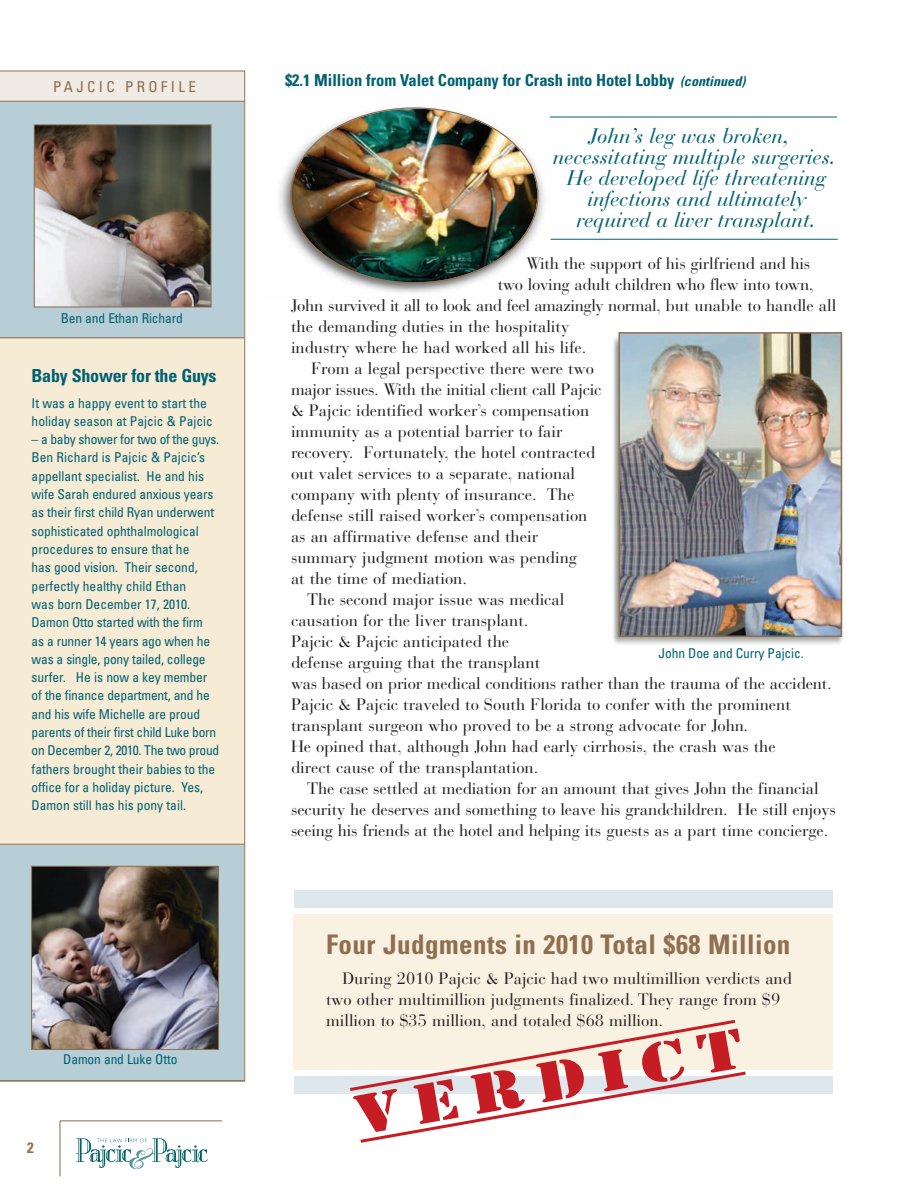
<style>
.page{position:relative;width:918px;height:1188px;background:#fff}
.page>*{position:absolute;margin:0;border:0;box-sizing:border-box;transform-origin:0 0}
.t1{font:58.8px "Stencil";color:#c51d23;scale:1.3 1}
.t2{font:700 condensed 27px "Univers";letter-spacing:.02em;color:#906e4f}
.t3{font:italic 21px/21px "Bauer Bodoni";letter-spacing:-.01em;color:#006071;text-align:center}
.t4{font:700 condensed 18px "Univers";letter-spacing:-.015em;color:#006071}
.t5{font:16.5px/21px "Bauer Bodoni";color:#231f20}
.t6{font:16.5px "Bauer Bodoni";letter-spacing:-.02em;color:#231f20}
.t7{font:700 condensed 16.5px "Univers";letter-spacing:-.005em;color:#006071}
.t8{font:condensed 15px "Univers";letter-spacing:.22em;color:#906e4f}
.t9{font:700 condensed 15px "Univers";color:#906e4f}
.t10{font:condensed 13.5px/18.3px "Univers";letter-spacing:-.01em;color:#006071}
.s1{color:#fff}
.s2{font-style:italic;font-size:13.5px}
</style>
<div class="page">
<img style="left:279px;top:116px;width:275px;height:177px">
<img style="left:613px;top:332px;width:230px;height:312px">
<svg style="left:76px;top:1138px;width:132px;height:31px"></svg>
<hr style="left:59px;top:1121px;width:2px;height:55px;background:#906e4f">
<hr style="left:60px;top:1120px;width:162px;height:1px;background:#906e4f">
<div style="left:293px;top:914px;width:539px;height:155px;background:#f9f2e2"></div>
<div style="left:294px;top:1076px;width:538px;height:18px;background:#dee7eb"></div>
<div style="left:294px;top:890px;width:538px;height:18px;background:#dee7eb"></div>
<img style="left:621px;top:335px;width:218px;height:299px">
<div style="left:618px;top:332px;width:224px;height:305px;border:2px solid #906e4f"></div>
<img style="left:290px;top:107px;width:248px;height:177px">
<svg style="left:347px;top:1019px;width:402px;height:124px"></svg>
<svg style="left:0;top:70px;width:245px;height:1011px;background:#c4c1b6"></svg>
<hr style="left:550px;top:117px;width:287px;height:1px;background:#006071">
<hr style="left:551px;top:239px;width:287px;height:1px;background:#006071">
<p class="t8" style="left:53px;top:81px;width:144px">PAJCIC PROFILE</p>
<p class="t10" style="left:61px;top:310px;width:124px">Ben and Ethan Richard</p>
<p class="t4" style="left:32px;top:369px;width:187px">Baby Shower for the Guys</p>
<p class="t10" style="left:32px;top:395px;width:183px">It was a happy event to start the holiday season at Pajcic &amp; Pajcic</p>
<p class="t10" style="left:32px;top:431px;width:189px">– a baby shower for two of the guys.<br>Ben Richard is Pajcic &amp; Pajcic’s appellant specialist. He and his wife Sarah endured anxious years as their first child Ryan underwent sophisticated ophthalmological procedures to ensure that he<br>has good vision. Their second, perfectly healthy child Ethan<br>was born December 17, 2010.<br>Damon Otto started with the firm<br>as a runner 14 years ago when he was a single, pony tailed, college surfer. He is now a key member of the finance department, and he and his wife Michelle are proud parents of their first child Luke born on December 2, 2010. The two proud fathers brought their babies to the office for a holiday picture. Yes,<br>Damon still has his pony tail.</p>
<p class="t10" style="left:63px;top:1051px;width:116px">Damon and Luke Otto</p>
<p class="t9" style="left:27px;top:1142px;width:16px">2<span class="s1">2</span></p>
<p class="t7" style="left:285px;top:74px;width:462px">$2.1 Million from Valet Company for Crash into Hotel Lobby <span class="s2">(continued)</span></p>
<p class="t3" style="left:553px;top:128px;width:285px">John’s leg was broken, necessitating multiple surgeries.<br>He developed life threatening infections and ultimately required a liver transplant.</p>
<p class="t5" style="left:526px;top:255px;width:286px">With the support of his girlfriend and his</p>
<p class="t5" style="left:498px;top:276px;width:317px">two loving adult children who flew into town,</p>
<p class="t6" style="left:291px;top:299px;width:547px">John survived it all to look and feel amazingly normal, but unable to handle all</p>
<p class="t5" style="left:291px;top:318px;width:280px">the demanding duties in the hospitality</p>
<p class="t5" style="left:291px;top:339px;width:297px">industry where he had worked all his life.</p>
<p class="t5" style="left:311px;top:360px;width:284px">From a legal perspective there were two</p>
<p class="t5" style="left:291px;top:381px;width:312px">major issues. With the initial client call Pajcic</p>
<p class="t5" style="left:291px;top:402px;width:300px">&amp; Pajcic identified worker’s compensation</p>
<p class="t5" style="left:291px;top:423px;width:273px">immunity as a potential barrier to fair</p>
<p class="t5" style="left:291px;top:444px;width:306px">recovery. Fortunately, the hotel contracted</p>
<p class="t5" style="left:291px;top:465px;width:286px">out valet services to a separate, national</p>
<p class="t5" style="left:291px;top:486px;width:285px">company with plenty of insurance. The</p>
<p class="t5" style="left:291px;top:507px;width:298px">defense still raised worker’s compensation</p>
<p class="t5" style="left:291px;top:528px;width:249px">as an affirmative defense and their</p>
<p class="t5" style="left:291px;top:549px;width:288px">summary judgment motion was pending</p>
<p class="t5" style="left:291px;top:570px;width:178px">at the time of mediation.</p>
<p class="t5" style="left:307px;top:591px;width:259px">The second major issue was medical</p>
<p class="t5" style="left:291px;top:612px;width:239px">causation for the liver transplant.</p>
<p class="t5" style="left:291px;top:633px;width:220px">Pajcic &amp; Pajcic anticipated the</p>
<p class="t5" style="left:291px;top:654px;width:251px">defense arguing that the transplant</p>
<p class="t5" style="left:291px;top:675px;width:542px">was based on prior medical conditions rather than the trauma of the accident.</p>
<p class="t5" style="left:291px;top:696px;width:501px">Pajcic &amp; Pajcic traveled to South Florida to confer with the prominent</p>
<p class="t5" style="left:291px;top:717px;width:459px">transplant surgeon who proved to be a strong advocate for John.</p>
<p class="t5" style="left:291px;top:738px;width:486px">He opined that, although John had early cirrhosis, the crash was the</p>
<p class="t5" style="left:291px;top:759px;width:249px">direct cause of the transplantation.</p>
<p class="t5" style="left:307px;top:780px;width:513px">The case settled at mediation for an amount that gives John the financial</p>
<p class="t5" style="left:291px;top:801px;width:547px">security he deserves and something to leave his grandchildren. He still enjoys</p>
<p class="t5" style="left:291px;top:822px;width:539px">seeing his friends at the hotel and helping its guests as a part time concierge.</p>
<p class="t10" style="left:659px;top:646px;width:147px">John Doe and Curry Pajcic.</p>
<h2 class="t2" style="left:326px;top:934px;width:466px">Four Judgments in 2010 Total $68 Million</h2>
<p class="t5" style="left:326px;top:970px;width:467px;text-indent:16px">During 2010 Pajcic &amp; Pajcic had two multimillion verdicts and two other multimillion judgments finalized. They range from $9 million to $35 million, and totaled $68 million.</p>
<h1 class="t1" style="left:349px;top:1081px;width:304px;rotate:-10deg">VERDICT</h1>
</div>
